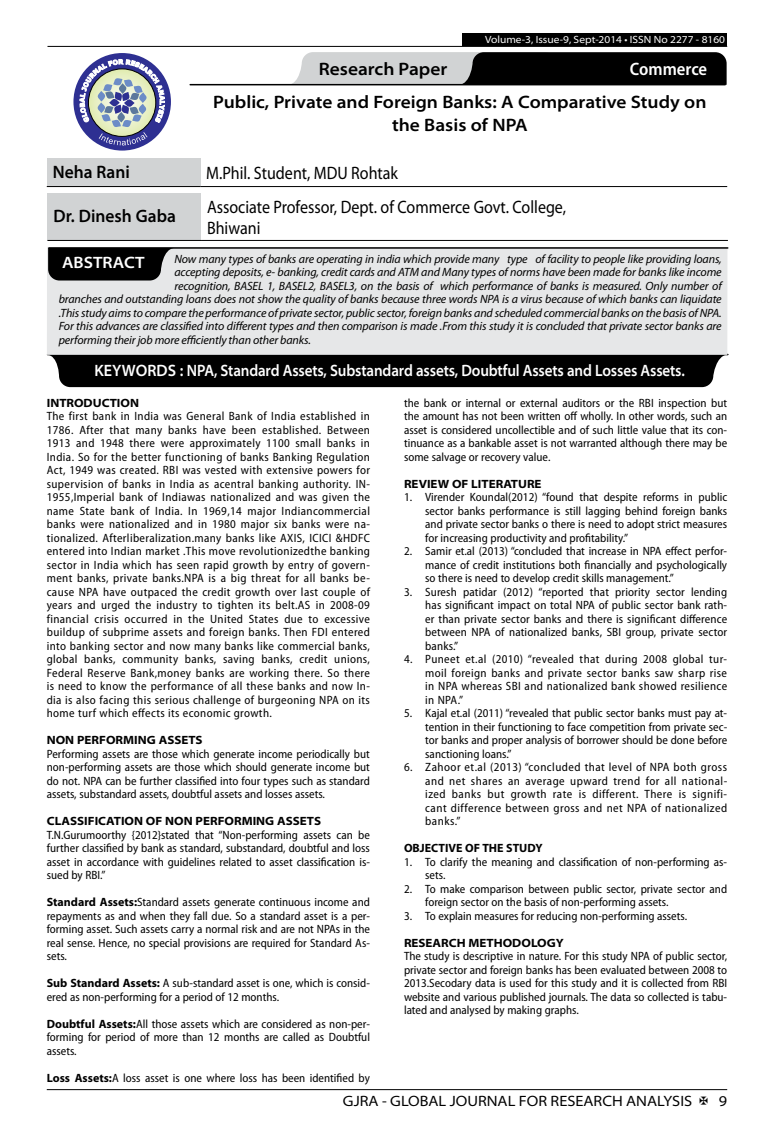
<style>
.page{position:relative;width:774px;height:1136px;background:#fff}
.page>*{position:absolute;margin:0;border:0;box-sizing:border-box;transform-origin:0 0}
.t1{font:18px/21.6px "Myriad Pro";color:#000;scale:.89 1}
.t2{font:600 semi-expanded 18px/23.4px "Myriad Pro";color:#000;text-align:center}
.t3{font:600 semi-expanded 18px "Myriad Pro";color:#000;scale:.9 1}
.t4{font:600 semi-condensed 18px "Myriad Pro";color:#fff}
.t5{font:600 semi-expanded 16.5px "Myriad Pro";letter-spacing:-.01em;color:#fff;scale:.9 1}
.t6{font:600 semi-expanded 16.5px "Myriad Pro";letter-spacing:-.01em;color:#fff}
.t7{font:semi-expanded 15px "Myriad Pro";color:#000}
.t8{font:semi-condensed 12px/13.5px "Myriad Pro";color:#000;text-align:justify}
.t9{font:italic 12px "Myriad Pro";letter-spacing:-.01em;color:#000}
.t10{font:700 semi-expanded 12px "Myriad Pro";color:#000}
.t11{font:700 12px "Myriad Pro";color:#000}
.t12{font:semi-expanded 10.5px "Myriad Pro";color:#fff}
.s1{font-weight:700;font-stretch:normal}
</style>
<div class="page">
<hr style="left:47px;top:1089px;width:680px;height:1px;background:#000">
<div style="left:462px;top:33px;width:265px;height:13px;background:#000"></div>
<hr style="left:47px;top:46px;width:680px;height:1px;background:#000">
<svg style="left:288px;top:52px;width:439px;height:33px;background:#5a5a5b"></svg>
<hr style="left:190px;top:84px;width:535px;height:1px;background:#000">
<div style="left:73px;top:53px;width:98px;height:97px;background:#2e3092;border-radius:50%"></div>
<svg style="left:80px;top:59px;width:85px;height:86px"></svg>
<div style="left:47px;top:158px;width:153px;height:28px;background:#d1d3d4"></div>
<hr style="left:47px;top:186px;width:153px;height:1px;background:#000">
<hr style="left:200px;top:186px;width:527px;height:1px;background:#000">
<div style="left:47px;top:193px;width:154px;height:47px;background:#d1d3d4"></div>
<hr style="left:47px;top:240px;width:154px;height:1px;background:#000">
<hr style="left:201px;top:240px;width:527px;height:1px;background:#000">
<hr style="left:48px;top:354px;width:680px;height:1px;background:#000">
<div style="left:47px;top:355px;width:680px;height:32px;background:#000"></div>
<div style="left:94px;top:364px;width:591px;height:12px;background:#000"></div>
<div style="left:47px;top:247px;width:680px;height:108px;background:#e6e7e8"></div>
<hr style="left:49px;top:247px;width:679px;height:2px;background:#000">
<svg style="left:48px;top:248px;width:126px;height:32px;background:#161616"></svg>
<p class="t12" style="left:485px;top:34px;width:241px">Volume-3, Issue-9, Sept-2014 • ISSN No 2277 - 8160</p>
<h1 class="t2" style="left:319px;top:58px;width:130px">Research Paper</h1>
<h1 class="t4" style="left:630px;top:59px;width:79px">Commerce</h1>
<h1 class="t2" style="left:213px;top:91px;width:495px">Public, Private and Foreign Banks: A Comparative Study on the Basis of NPA</h1>
<h1 class="t3" style="left:53px;top:162px;width:87px">Neha Rani</h1>
<h1 class="t1" style="left:206px;top:163px;width:217px">M.Phil. Student, MDU Rohtak</h1>
<h1 class="t3" style="left:53px;top:206px;width:137px">Dr. Dinesh Gaba</h1>
<h1 class="t1" style="left:207px;top:196px;width:405px">Associate Professor, Dept. of Commerce Govt. College,<br>Bhiwani</h1>
<p class="t9" style="left:174px;top:252px;width:549px">Now many types of banks are operating in india which provide many type of facility to people like providing loans,</p>
<p class="t9" style="left:174px;top:266px;width:549px">accepting deposits, e- banking, credit cards and ATM and Many types of norms have been made for banks like income</p>
<p class="t9" style="left:174px;top:279px;width:549px">recognition, BASEL 1, BASEL2, BASEL3, on the basis of which performance of banks is measured. Only number of</p>
<p class="t9" style="left:59px;top:293px;width:664px">branches and outstanding loans does not show the quality of banks because three words NPA is a virus because of which banks can liquidate</p>
<p class="t9" style="left:59px;top:306px;width:664px">.This study aims to compare the performance of private sector, public sector, foreign banks and scheduled commercial banks on the basis of NPA.</p>
<p class="t9" style="left:59px;top:320px;width:664px">For this advances are classified into different types and then comparison is made .From this study it is concluded that private sector banks are</p>
<p class="t9" style="left:59px;top:333px;width:254px">performing their job more efficiently than other banks.</p>
<h2 class="t6" style="left:62px;top:253px;width:84px">ABSTRACT</h2>
<h2 class="t5" style="left:94px;top:361px;width:657px">KEYWORDS : NPA, Standard Assets, Substandard assets, Doubtful Assets and Losses Assets.</h2>
<p class="t10" style="left:47px;top:395px;width:94px">INTRODUCTION</p>
<p class="t8" style="left:47px;top:409px;width:325px">The first bank in India was General Bank of India established in 1786. After that many banks have been established. Between 1913 and 1948 there were approximately 1100 small banks in India. So for the better functioning of banks Banking Regulation Act, 1949 was created. RBI was vested with extensive powers for supervision of banks in India as acentral banking authority. IN-1955,Imperial bank of Indiawas nationalized and was given the name State bank of India. In 1969,14 major Indiancommercial banks were nationalized and in 1980 major six banks were na&shy;tionalized. Afterliberalization.many banks like AXIS, ICICI &amp;HDFC entered into Indian market .This move revolutionizedthe banking sector in India which has seen rapid growth by entry of govern&shy;ment banks, private banks.NPA is a big threat for all banks be&shy;cause NPA have outpaced the credit growth over last couple of years and urged the industry to tighten its belt.AS in 2008-09 financial crisis occurred in the United States due to excessive buildup of subprime assets and foreign banks. Then FDI entered into banking sector and now many banks like commercial banks, global banks, community banks, saving banks, credit unions, Federal Reserve Bank,money banks are working there. So there is need to know the performance of all these banks and now In&shy;dia is also facing this serious challenge of burgeoning NPA on its home turf which effects its economic growth.</p>
<p class="t10" style="left:47px;top:733px;width:157px">NON PERFORMING ASSETS</p>
<p class="t8" style="left:47px;top:747px;width:325px">Performing assets are those which generate income periodically but non-performing assets are those which should generate income but do not. NPA can be further classified into four types such as standard assets, substandard assets, doubtful assets and losses assets.</p>
<p class="t10" style="left:47px;top:814px;width:276px">CLASSIFICATION OF NON PERFORMING ASSETS</p>
<p class="t8" style="left:47px;top:828px;width:325px">T.N.Gurumoorthy {2012}stated that “Non-performing assets can be further classified by bank as standard, substandard, doubtful and loss asset in accordance with guidelines related to asset classification is&shy;sued by RBI.”</p>
<p class="t8" style="left:47px;top:895px;width:325px"><span class="s1">Standard Assets:</span>Standard assets generate continuous income and repayments as and when they fall due. So a standard asset is a per&shy;forming asset. Such assets carry a normal risk and are not NPAs in the real sense. Hence, no special provisions are required for Standard As&shy;sets.</p>
<p class="t8" style="left:47px;top:976px;width:325px"><span class="s1">Sub Standard Assets:</span> A sub-standard asset is one, which is consid&shy;ered as non-performing for a period of 12 months.</p>
<p class="t8" style="left:47px;top:1017px;width:325px"><span class="s1">Doubtful Assets:</span>All those assets which are considered as non-per&shy;forming for period of more than 12 months are called as Doubtful assets.</p>
<p class="t8" style="left:47px;top:1071px;width:325px"><span class="s1">Loss Assets:</span>A loss asset is one where loss has been identified by</p>
<p class="t8" style="left:404px;top:396px;width:325px">the bank or internal or external auditors or the RBI inspection but the amount has not been written off wholly. In other words, such an asset is considered uncollectible and of such little value that its con&shy;tinuance as a bankable asset is not warranted although there may be some salvage or recovery value.</p>
<p class="t10" style="left:404px;top:476px;width:139px">REVIEW OF LITERATURE</p>
<p class="t8" style="left:425px;top:490px;width:303px;text-indent:-21px">1. Virender Koundal(2012) “found that despite reforms in public sector banks performance is still lagging behind foreign banks and private sector banks o there is need to adopt strict measures for increasing productivity and profitability.”</p>
<p class="t8" style="left:425px;top:544px;width:303px;text-indent:-21px">2. Samir et.al (2013) “concluded that increase in NPA effect perfor&shy;mance of credit institutions both financially and psychologically so there is need to develop credit skills management.”</p>
<p class="t8" style="left:425px;top:585px;width:303px;text-indent:-21px">3. Suresh patidar (2012) “reported that priority sector lending has significant impact on total NPA of public sector bank rath&shy;er than private sector banks and there is significant difference between NPA of nationalized banks, SBI group, private sector banks.”</p>
<p class="t8" style="left:425px;top:652px;width:303px;text-indent:-21px">4. Puneet et.al (2010) “revealed that during 2008 global tur&shy;moil foreign banks and private sector banks saw sharp rise in NPA whereas SBI and nationalized bank showed resilience in NPA.”</p>
<p class="t8" style="left:425px;top:706px;width:303px;text-indent:-21px">5. Kajal et.al (2011) “revealed that public sector banks must pay at&shy;tention in their functioning to face competition from private sec&shy;tor banks and proper analysis of borrower should be done before sanctioning loans.”</p>
<p class="t8" style="left:425px;top:760px;width:303px;text-indent:-21px">6. Zahoor et.al (2013) “concluded that level of NPA both gross and net shares an average upward trend for all national&shy;ized banks but growth rate is different. There is signifi&shy;cant difference between gross and net NPA of nationalized banks.”</p>
<p class="t11" style="left:404px;top:841px;width:140px">OBJECTIVE OF THE STUDY</p>
<p class="t8" style="left:425px;top:855px;width:303px;text-indent:-21px">1. To clarify the meaning and classification of non-performing as&shy;sets.</p>
<p class="t8" style="left:425px;top:882px;width:303px;text-indent:-21px">2. To make comparison between public sector, private sector and foreign sector on the basis of non-performing assets.</p>
<p class="t8" style="left:404px;top:909px;width:285px">3. To explain measures for reducing non-performing assets.</p>
<p class="t10" style="left:404px;top:935px;width:161px">RESEARCH METHODOLOGY</p>
<p class="t8" style="left:404px;top:949px;width:325px">The study is descriptive in nature. For this study NPA of public sector, private sector and foreign banks has been evaluated between 2008 to 2013.Secodary data is used for this study and it is collected from RBI website and various published journals. The data so collected is tabu&shy;lated and analysed by making graphs.</p>
<p class="t7" style="left:343px;top:1092px;width:351px">GJRA - GLOBAL JOURNAL FOR RESEARCH ANALYSIS</p>
<p class="t7" style="left:719px;top:1092px;width:10px">9</p>
</div>
